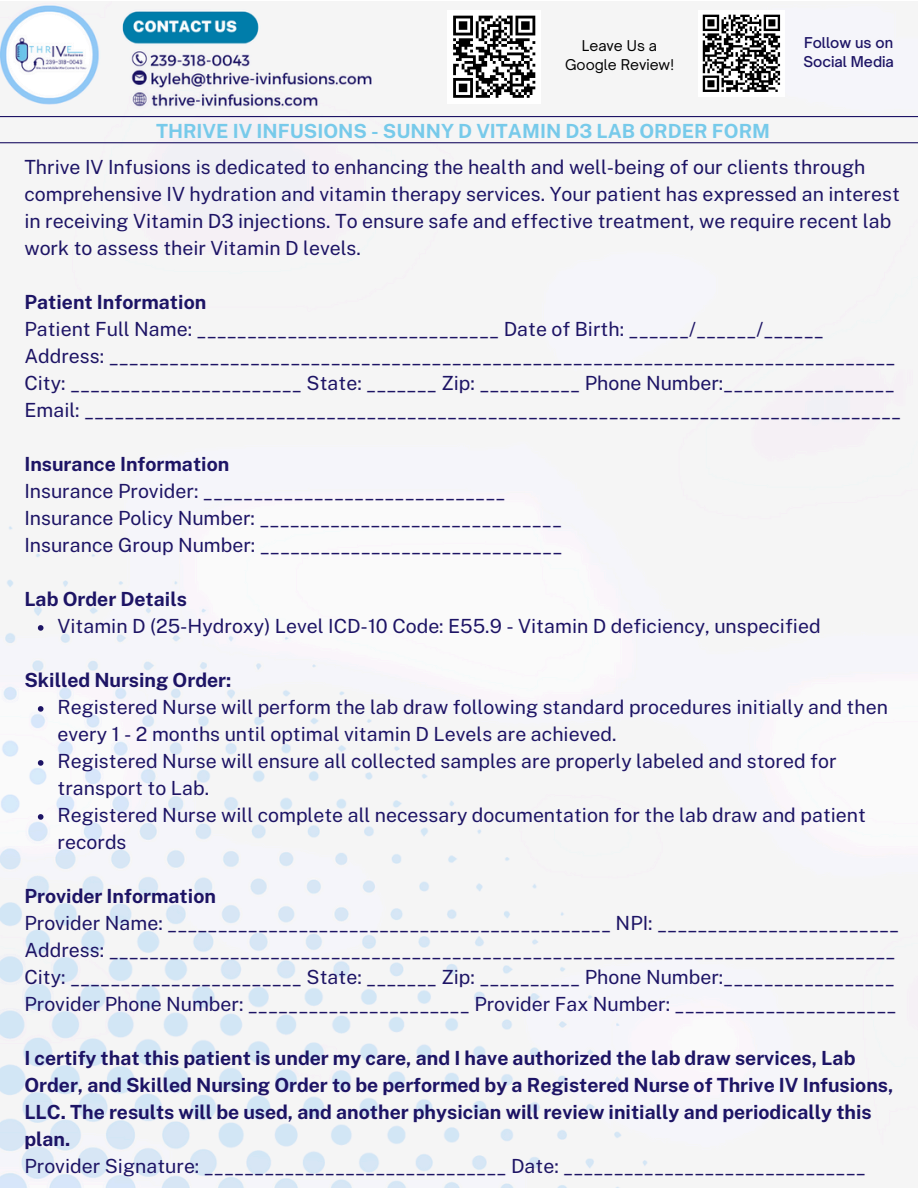
<style>
.page{position:relative;width:918px;height:1188px;background:#fff}
.page>*{position:absolute;margin:0;border:0;box-sizing:border-box;transform-origin:0 0}
.t1{font:19.5px/27px "Public Sans";color:#1d1465}
.t2{font:700 19.5px/27px "Public Sans";color:#1d1465}
.t3{font:700 19.5px "Public Sans";color:#77caea}
.t4{font:500 14.25px/19.2px "Open Sauce One";color:#1d1465}
.t5{font:14.25px/19.2px "Open Sauce One";color:#000;text-align:center}
.s1{font-weight:700}
.s2{font-weight:400}
</style>
<div class="page">
<div style="left:0;top:2px;width:918px;height:1186px;background:#f5f5f5"></div>
<hr style="left:0;top:142px;width:918px;height:1px;background:#1d1465">
<hr style="left:0;top:116px;width:918px;height:1px;background:#1d1465">
<div style="left:698px;top:10px;width:87px;height:87px;background:#fff"></div>
<svg style="left:702px;top:14px;width:79px;height:78px"></svg>
<div style="left:447px;top:10px;width:94px;height:93px;background:#fff"></div>
<svg style="left:453px;top:15px;width:83px;height:83px"></svg>
<svg style="left:38px;top:625px;width:6px;height:6px"></svg>
<svg style="left:38px;top:706px;width:6px;height:6px"></svg>
<svg style="left:38px;top:760px;width:6px;height:6px"></svg>
<svg style="left:38px;top:814px;width:6px;height:6px"></svg>
<p class="t5" style="left:565px;top:36px;width:110px">Leave Us a<br>Google Review!</p>
<p class="t4" style="left:803px;top:33px;width:92px">Follow us on<br>Social Media</p>
<p class="t3" style="left:156px;top:119px;width:616px">THRIVE IV INFUSIONS - SUNNY D VITAMIN D3 LAB ORDER FORM</p>
<h4 class="t1" style="left:24px;top:153px;width:877px">Thrive IV Infusions is dedicated to enhancing the health and well-being of our clients through comprehensive IV hydration and vitamin therapy services. Your patient has expressed an interest in receiving Vitamin D3 injections. To ensure safe and effective treatment, we require recent lab work to assess their Vitamin D levels.</h4>
<h1 class="t1" style="left:24px;top:288px;width:878px"><span class="s1">Patient Information<br></span>Patient Full Name: ______________________________ Date of Birth: ______/______/______ Address: ______________________________________________________________________________ City: _______________________ State: _______ Zip: __________ Phone Number:_________________ Email: _________________________________________________________________________________</h1>
<h3 class="t1" style="left:24px;top:450px;width:540px"><span class="s1">Insurance Information<br></span>Insurance Provider: ______________________________ Insurance Policy Number: ______________________________ Insurance Group Number: ______________________________</h3>
<h3 class="t2" style="left:24px;top:585px;width:164px">Lab Order Details</h3>
<h3 class="t1" style="left:58px;top:612px;width:765px">Vitamin D (25-Hydroxy) Level ICD-10 Code: E55.9 - Vitamin D deficiency, unspecified</h3>
<h2 class="t2" style="left:24px;top:666px;width:209px">Skilled Nursing Order:</h2>
<p class="t1" style="left:58px;top:693px;width:832px">Registered Nurse will perform the lab draw following standard procedures initially and then every 1 - 2 months until optimal vitamin D Levels are achieved.</p>
<h2 class="t1" style="left:58px;top:747px;width:781px">Registered Nurse will ensure all collected samples are properly labeled and stored for transport to Lab.</h2>
<p class="t1" style="left:58px;top:801px;width:810px">Registered Nurse will complete all necessary documentation for the lab draw and patient records</p>
<p class="t1" style="left:24px;top:882px;width:876px"><span class="s1">Provider Information<br></span>Provider Name: ____________________________________________ NPI: ________________________ Address: ______________________________________________________________________________ City: _______________________ State: _______ Zip: __________ Phone Number:_________________ Provider Phone Number: ______________________ Provider Fax Number: ______________________</p>
<p class="t2" style="left:24px;top:1044px;width:871px">I certify that this patient is under my care, and I have authorized the lab draw services, Lab Order, and Skilled Nursing Order to be performed by a Registered Nurse of Thrive IV Infusions, LLC. The results will be used, and another physician will review initially and periodically this plan.<br><span class="s2">Provider Signature: ______________________________ Date: ______________________________</span></p>
</div>
